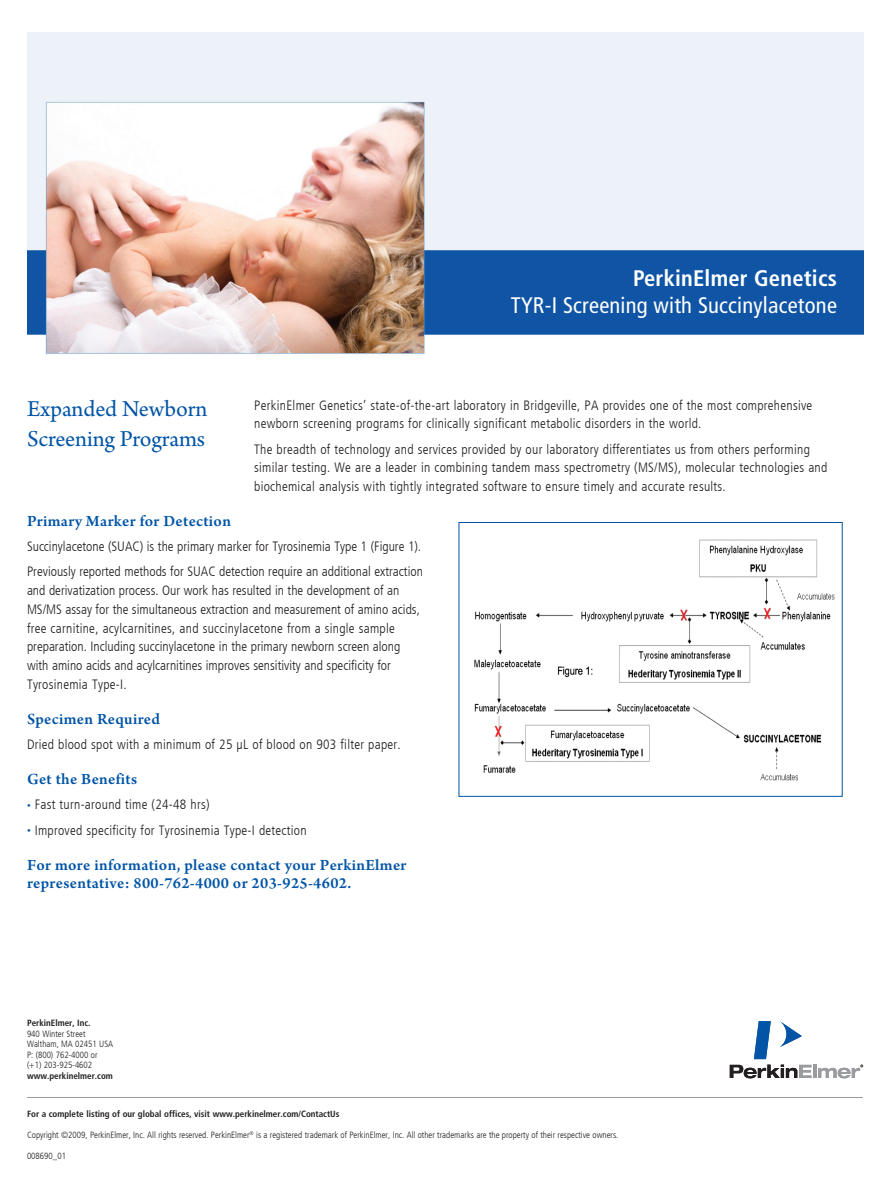
<style>
.page{position:relative;width:891px;height:1188px;background:#fff}
.page>*{position:absolute;margin:0;border:0;box-sizing:border-box;transform-origin:0 0}
.t1{font:24px/30px "Arno Pro";letter-spacing:-.005em;color:#0154a6}
.t2{font:condensed 22.5px "Frutiger LT Com";letter-spacing:.01em;color:#fff}
.t3{font:700 condensed 22.5px "Frutiger LT Com";letter-spacing:.01em;color:#fff}
.t4{font:600 16.5px/18.8px "Arno Pro";letter-spacing:.02em;color:#0154a6}
.t5{font:300 condensed 13.5px/18.8px "Frutiger LT Com";letter-spacing:.02em;color:#231f20}
.t6{font:300 condensed 13.5px/18.8px "Frutiger LT Com";color:#231f20}
.t7{font:300 condensed 9px/10.5px "Frutiger LT Com";color:#231f20}
.t8{font:700 condensed 9px "Frutiger LT Com";color:#231f20}
.s1{font-size:7.5px;color:#0154a6}
</style>
<div class="page">
<img style="left:27px;top:33px;width:837px;height:321px">
<hr style="left:27px;top:1097px;width:836px;height:1px;background:#999b9e">
<svg style="left:780px;top:1021px;width:22px;height:26px"></svg>
<svg style="left:754px;top:1021px;width:17px;height:38px"></svg>
<svg style="left:730px;top:1065px;width:133px;height:13px"></svg>
<img style="left:474px;top:539px;width:361px;height:242px">
<div style="left:459px;top:522px;width:383px;height:275px;border:1px solid #0154a6"></div>
<h2 class="t3" style="left:633px;top:265px;width:205px">PerkinElmer Genetics</h2>
<h2 class="t2" style="left:511px;top:292px;width:328px">TYR-I Screening with Succinylacetone</h2>
<h1 class="t1" style="left:27px;top:395px;width:182px">Expanded Newborn<br>Screening Programs</h1>
<p class="t5" style="left:254px;top:396px;width:560px">PerkinElmer Genetics’ state-of-the-art laboratory in Bridgeville, PA provides one of the most comprehensive newborn screening programs for clinically significant metabolic disorders in the world.</p>
<p class="t5" style="left:254px;top:440px;width:575px">The breadth of technology and services provided by our laboratory differentiates us from others performing similar testing. We are a leader in combining tandem mass spectrometry (MS/MS), molecular technologies and biochemical analysis with tightly integrated software to ensure timely and accurate results.</p>
<p class="t4" style="left:27px;top:513px;width:206px">Primary Marker for Detection</p>
<p class="t6" style="left:27px;top:534px;width:398px;line-height:25.2px">Succinylacetone (SUAC) is the primary marker for Tyrosinemia Type 1 (Figure 1).<br>Previously reported methods for SUAC detection require an additional extraction</p>
<p class="t6" style="left:27px;top:581px;width:394px">and derivatization process. Our work has resulted in the development of an MS/MS assay for the simultaneous extraction and measurement of amino acids, free carnitine, acylcarnitines, and succinylacetone from a single sample preparation. Including succinylacetone in the primary newborn screen along with amino acids and acylcarnitines improves sensitivity and specificity for Tyrosinemia Type-I.</p>
<p class="t4" style="left:27px;top:710px;width:135px">Specimen Required</p>
<p class="t5" style="left:27px;top:735px;width:375px">Dried blood spot with a minimum of 25 µL of blood on 903 filter paper.</p>
<p class="t4" style="left:27px;top:771px;width:112px">Get the Benefits</p>
<p class="t5" style="left:27px;top:795px;width:184px"><span class="s1">•</span> Fast turn-around time (24-48 hrs)</p>
<p class="t5" style="left:27px;top:821px;width:281px"><span class="s1">•</span> Improved specificity for Tyrosinemia Type-I detection</p>
<p class="t4" style="left:27px;top:856px;width:381px">For more information, please contact your PerkinElmer representative: 800-762-4000 or 203-925-4602.</p>
<p class="t8" style="left:27px;top:1018px;width:65px">PerkinElmer, Inc.</p>
<p class="t7" style="left:27px;top:1029px;width:88px">940 Winter Street<br>Waltham, MA 02451 USA<br>P: (800) 762-4000 or (+1) 203-925-4602</p>
<p class="t8" style="left:27px;top:1070px;width:87px">www.perkinelmer.com</p>
<p class="t8" style="left:27px;top:1109px;width:314px">For a complete listing of our global offices, visit www.perkinelmer.com/ContactUs</p>
<p class="t7" style="left:27px;top:1130px;width:593px">Copyright ©2009, PerkinElmer, Inc. All rights reserved. PerkinElmer<sup>®</sup> is a registered trademark of PerkinElmer, Inc. All other trademarks are the property of their respective owners.</p>
<p class="t7" style="left:27px;top:1151px;width:41px">008690_01</p>
</div>
